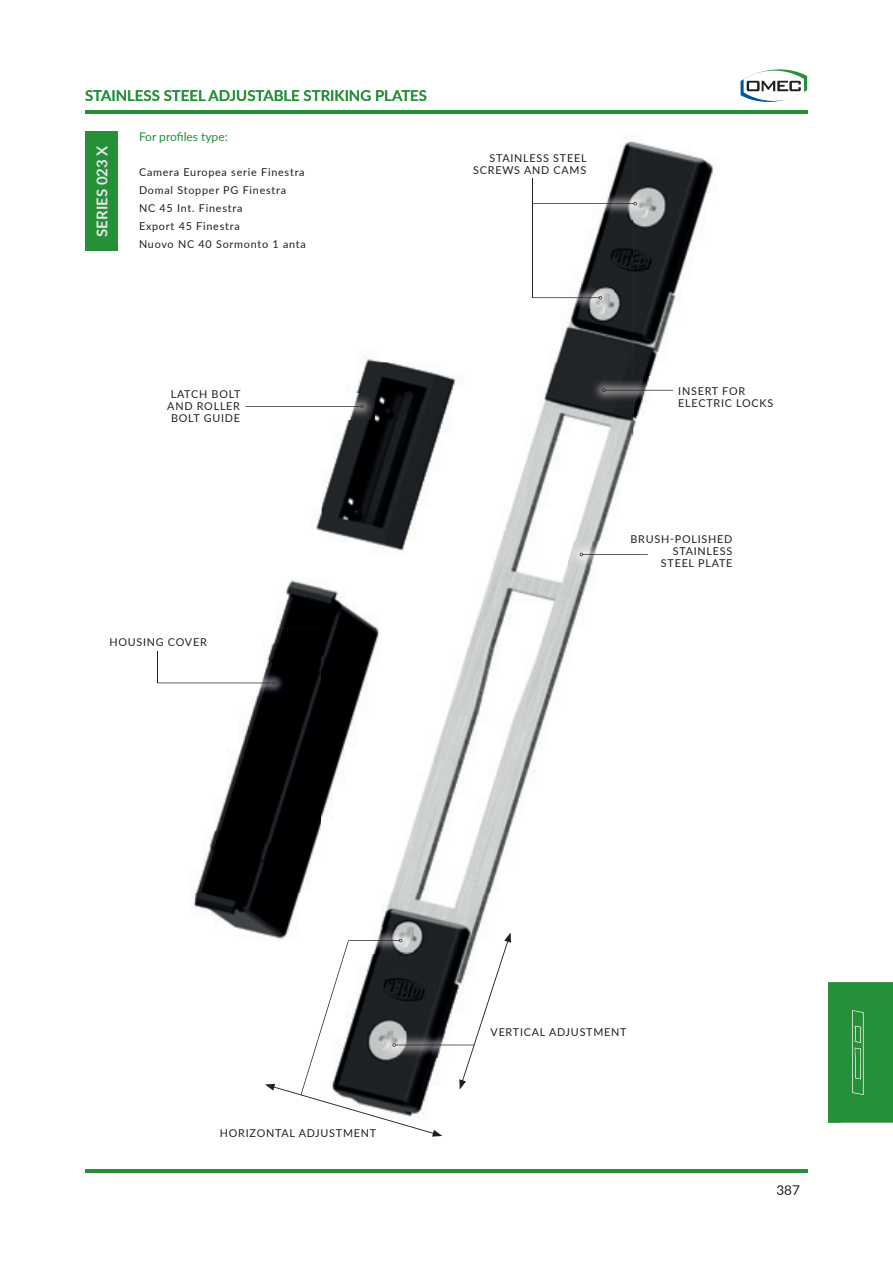
<style>
.page{position:relative;width:893px;height:1263px;background:#fff}
.page>*{position:absolute;margin:0;border:0;box-sizing:border-box;transform-origin:0 0}
.t1{font:600 15px "Lato";color:#269039}
.t2{font:700 15px "Lato";color:#e6e7e9}
.t3{font:13.5px "Lato";color:#231f20}
.t4{font:12px "Lato";color:#269039}
.t5{font:10.8px/12px "Lato";letter-spacing:.07em;color:#231f20}
</style>
<div class="page">
<hr style="left:85px;top:1169px;width:723px;height:3px;background:#269039">
<img style="left:85px;top:110px;width:548px;height:1027px">
<img style="left:633px;top:110px;width:175px;height:326px">
<hr style="left:85px;top:111px;width:723px;height:3px;background:#269039">
<svg style="left:740px;top:69px;width:67px;height:33px"></svg>
<img style="left:755px;top:98px;width:37px;height:3px">
<div style="left:828px;top:982px;width:65px;height:141px;background:#269039"></div>
<img style="left:852px;top:1010px;width:11px;height:85px">
<img style="left:855px;top:1048px;width:6px;height:31px">
<img style="left:854px;top:1026px;width:7px;height:17px">
<img style="left:234px;top:393px;width:141px;height:26px">
<hr style="left:245px;top:406px;width:116px;height:1px;background:#231f20">
<svg style="left:360px;top:405px;width:4px;height:3px"></svg>
<img style="left:591px;top:377px;width:93px;height:26px">
<hr style="left:605px;top:390px;width:68px;height:1px;background:#231f20">
<svg style="left:602px;top:388px;width:4px;height:4px"></svg>
<img style="left:569px;top:541px;width:64px;height:26px">
<hr style="left:583px;top:554px;width:65px;height:1px;background:#231f20">
<img style="left:146px;top:670px;width:141px;height:26px">
<hr style="left:157px;top:683px;width:116px;height:1px;background:#231f20">
<svg style="left:272px;top:681px;width:4px;height:4px"></svg>
<hr style="left:157px;top:652px;width:1px;height:31px;background:#231f20">
<img style="left:520px;top:284px;width:93px;height:26px">
<hr style="left:532px;top:297px;width:67px;height:1px;background:#231f20">
<img style="left:521px;top:190px;width:127px;height:26px">
<hr style="left:532px;top:203px;width:102px;height:1px;background:#231f20">
<svg style="left:633px;top:202px;width:4px;height:3px"></svg>
<hr style="left:532px;top:178px;width:1px;height:120px;background:#231f20">
<img style="left:337px;top:927px;width:77px;height:12px">
<img style="left:442px;top:1032px;width:17px;height:26px">
<hr style="left:396px;top:1045px;width:78px;height:1px;background:#231f20">
<svg style="left:265px;top:939px;width:177px;height:197px"></svg>
<svg style="left:459px;top:932px;width:52px;height:157px"></svg>
<div style="left:85px;top:132px;width:33px;height:119px;background:#269039"></div>
<h1 class="t1" style="left:85px;top:84px;width:344px">STAINLESS STEEL ADJUSTABLE STRIKING PLATES</h1>
<p class="t4" style="left:139px;top:128px;width:90px">For profiles type:</p>
<p class="t5" style="left:139px;top:163px;width:168px;line-height:18px">Camera Europea serie Finestra<br>Domal Stopper PG Finestra<br>NC 45 Int. Finestra<br>Export 45 Finestra<br>Nuovo NC 40 Sormonto 1 anta</p>
<h1 class="t2" style="left:91px;top:237px;width:93px;rotate:-90deg">SERIES 023 X</h1>
<p class="t5" style="left:473px;top:151px;width:115px;text-align:right">STAINLESS STEEL<br>SCREWS AND CAMS</p>
<p class="t5" style="left:167px;top:387px;width:75px;text-align:center">LATCH BOLT<br>AND ROLLER<br>BOLT GUIDE</p>
<p class="t5" style="left:109px;top:636px;width:99px">HOUSING COVER</p>
<p class="t5" style="left:678px;top:385px;width:97px">INSERT FOR<br>ELECTRIC LOCKS</p>
<p class="t5" style="left:630px;top:533px;width:103px;text-align:right">BRUSH-POLISHED<br>STAINLESS<br>STEEL PLATE</p>
<p class="t5" style="left:220px;top:1126px;width:158px">HORIZONTAL ADJUSTMENT</p>
<p class="t5" style="left:491px;top:1026px;width:137px">VERTICAL ADJUSTMENT</p>
<p class="t3" style="left:776px;top:1180px;width:25px">387</p>
</div>
